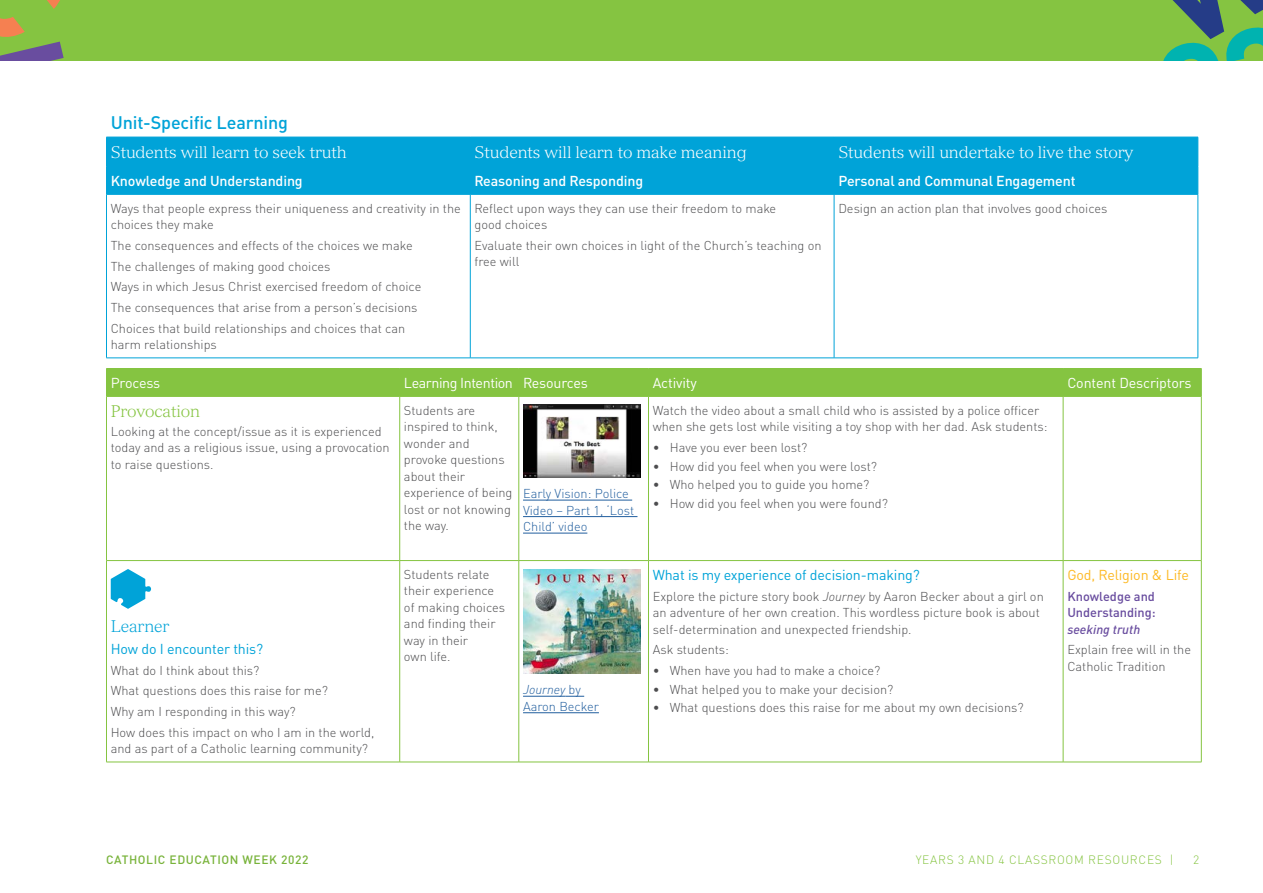
<style>
.page{position:relative;width:1263px;height:893px;background:#fff}
.page>*{position:absolute;margin:0;border:0;box-sizing:border-box;transform-origin:0 0}
.Heading_2{font:500 18px "DINOT";letter-spacing:-.01em;color:#00a3d8}
.Heading_3{font:300 16.5px "Versailles";letter-spacing:-.01em;color:#fff}
.Heading_3-2{font:300 16.5px "Versailles";letter-spacing:-.01em;color:#85c441}
.Heading_3-3{font:300 16.5px "Versailles";letter-spacing:-.01em;color:#00a3d8}
.Body{font:500 14.25px "DINOT";letter-spacing:-.01em;color:#fff}
.Heading_4{font:14.25px "DINOT";letter-spacing:-.01em;color:#00a3d8}
.Heading_4-2{font:14.25px "DINOT";letter-spacing:-.01em;color:#fff}
.Heading_4-3{font:14.25px "DINOT";letter-spacing:-.03em;color:#fff}
.Heading_4-4{font:14.25px "DINOT";letter-spacing:-.01em;color:#fdb924}
.Table_text{font:300 12.75px/16.5px "DINOT";color:#4d4d4f}
.Table_text-2{font:300 12.75px/16.5px "DINOT";color:#215e9e}
.Table_text-3{font:500 12.75px/16.5px "DINOT";color:#694d9f;text-align:justify}
.t1{font:300 12px "DINOT";letter-spacing:.06em;color:#85c441}
.t2{font:500 12px "DINOT";letter-spacing:.05em;color:#78b33a}
.s1{font-style:italic}
</style>
<div class="page">
<div style="left:0;top:0;width:1263px;height:60px;background:#85c441"></div>
<svg style="left:0;top:0;width:64px;height:60px"></svg>
<svg style="left:1163px;top:0;width:100px;height:60px"></svg>
<div style="left:107px;top:138px;width:1090px;height:56px;background:#00a3d8"></div>
<hr style="left:106px;top:166px;width:364px;height:1px;background:#00a3d8">
<hr style="left:470px;top:166px;width:364px;height:1px;background:#00a3d8">
<hr style="left:834px;top:166px;width:364px;height:1px;background:#00a3d8">
<hr style="left:106px;top:194px;width:364px;height:1px;background:#00a3d8">
<hr style="left:470px;top:194px;width:364px;height:1px;background:#00a3d8">
<hr style="left:834px;top:194px;width:364px;height:1px;background:#00a3d8">
<hr style="left:106px;top:137px;width:364px;height:1px;background:#00a3d8">
<hr style="left:470px;top:137px;width:364px;height:1px;background:#00a3d8">
<hr style="left:834px;top:137px;width:364px;height:1px;background:#00a3d8">
<svg style="left:106px;top:137px;width:1px;height:57px"></svg>
<svg style="left:470px;top:138px;width:1px;height:56px"></svg>
<svg style="left:834px;top:138px;width:1px;height:56px"></svg>
<svg style="left:1197px;top:138px;width:1px;height:56px"></svg>
<hr style="left:106px;top:195px;width:1px;height:163px;background:#00a3d8">
<hr style="left:470px;top:195px;width:1px;height:163px;background:#00a3d8">
<hr style="left:834px;top:195px;width:1px;height:163px;background:#00a3d8">
<hr style="left:1197px;top:195px;width:1px;height:163px;background:#00a3d8">
<hr style="left:106px;top:358px;width:364px;height:1px;background:#00a3d8">
<hr style="left:470px;top:358px;width:364px;height:1px;background:#00a3d8">
<hr style="left:834px;top:358px;width:364px;height:1px;background:#00a3d8">
<hr style="left:106px;top:397px;width:1px;height:163px;background:#85c441">
<hr style="left:399px;top:397px;width:1px;height:163px;background:#85c441">
<hr style="left:518px;top:397px;width:1px;height:163px;background:#85c441">
<hr style="left:648px;top:397px;width:1px;height:163px;background:#85c441">
<hr style="left:1063px;top:397px;width:1px;height:163px;background:#85c441">
<hr style="left:1201px;top:397px;width:1px;height:163px;background:#85c441">
<hr style="left:106px;top:560px;width:294px;height:1px;background:#85c441">
<hr style="left:106px;top:561px;width:1px;height:201px;background:#85c441">
<hr style="left:400px;top:560px;width:119px;height:1px;background:#85c441">
<hr style="left:399px;top:561px;width:1px;height:201px;background:#85c441">
<hr style="left:519px;top:560px;width:129px;height:1px;background:#85c441">
<hr style="left:518px;top:561px;width:1px;height:201px;background:#85c441">
<hr style="left:648px;top:560px;width:415px;height:1px;background:#85c441">
<hr style="left:648px;top:561px;width:1px;height:201px;background:#85c441">
<hr style="left:1063px;top:560px;width:138px;height:1px;background:#85c441">
<hr style="left:1063px;top:561px;width:1px;height:201px;background:#85c441">
<hr style="left:1201px;top:561px;width:1px;height:201px;background:#85c441">
<hr style="left:106px;top:762px;width:294px;height:1px;background:#85c441">
<hr style="left:400px;top:762px;width:119px;height:1px;background:#85c441">
<hr style="left:519px;top:762px;width:129px;height:1px;background:#85c441">
<hr style="left:648px;top:762px;width:415px;height:1px;background:#85c441">
<hr style="left:1063px;top:762px;width:138px;height:1px;background:#85c441">
<div style="left:106px;top:368px;width:1096px;height:28px;background:#85c441"></div>
<hr style="left:106px;top:396px;width:294px;height:1px;background:#85c441">
<hr style="left:400px;top:396px;width:119px;height:1px;background:#85c441">
<hr style="left:519px;top:396px;width:129px;height:1px;background:#85c441">
<hr style="left:648px;top:396px;width:415px;height:1px;background:#85c441">
<hr style="left:1063px;top:396px;width:138px;height:1px;background:#85c441">
<hr style="left:523px;top:500px;width:109px;height:1px;background:#215e9e">
<hr style="left:523px;top:516px;width:114px;height:1px;background:#215e9e">
<hr style="left:523px;top:533px;width:64px;height:1px;background:#215e9e">
<img style="left:523px;top:405px;width:117px;height:73px">
<svg style="left:111px;top:569px;width:40px;height:40px"></svg>
<hr style="left:523px;top:696px;width:42px;height:1px;background:#215e9e">
<svg style="left:565px;top:696px;width:19px;height:1px"></svg>
<hr style="left:523px;top:712px;width:76px;height:1px;background:#215e9e">
<img style="left:523px;top:569px;width:117px;height:105px">
<p class="Heading_2" style="left:111px;top:111px;width:179px">Unit-Specific Learning</p>
<p class="Heading_3" style="left:111px;top:142px;width:238px">Students will learn to seek truth</p>
<p class="Heading_3" style="left:474px;top:142px;width:274px">Students will learn to make meaning</p>
<p class="Heading_3" style="left:838px;top:142px;width:297px">Students will undertake to live the story</p>
<p class="Body" style="left:111px;top:172px;width:194px">Knowledge and Understanding</p>
<p class="Body" style="left:474px;top:172px;width:170px">Reasoning and Responding</p>
<p class="Body" style="left:838px;top:172px;width:239px">Personal and Communal Engagement</p>
<p class="Table_text" style="left:111px;top:200px;width:352px">Ways that people express their uniqueness and creativity in the choices they make</p>
<p class="Table_text" style="left:111px;top:237px;width:303px">The consequences and effects of the choices we make</p>
<p class="Table_text" style="left:111px;top:258px;width:221px">The challenges of making good choices</p>
<p class="Table_text" style="left:111px;top:278px;width:312px">Ways in which Jesus Christ exercised freedom of choice</p>
<p class="Table_text" style="left:111px;top:299px;width:308px">The consequences that arise from a person’s decisions</p>
<p class="Table_text" style="left:111px;top:320px;width:296px">Choices that build relationships and choices that can harm relationships</p>
<p class="Table_text" style="left:474px;top:200px;width:303px">Reflect upon ways they can use their freedom to make good choices</p>
<p class="Table_text" style="left:474px;top:237px;width:348px">Evaluate their own choices in light of the Church’s teaching on free will</p>
<p class="Table_text" style="left:838px;top:200px;width:271px">Design an action plan that involves good choices</p>
<p class="Heading_4-2" style="left:111px;top:374px;width:51px">Process</p>
<p class="Heading_4-3" style="left:404px;top:374px;width:110px">Learning Intention</p>
<p class="Heading_4-2" style="left:523px;top:374px;width:66px">Resources</p>
<p class="Heading_4-2" style="left:653px;top:374px;width:46px">Activity</p>
<p class="Heading_4-2" style="left:1067px;top:374px;width:126px">Content Descriptors</p>
<p class="Heading_3-2" style="left:111px;top:402px;width:91px">Provocation</p>
<p class="Table_text" style="left:111px;top:423px;width:280px">Looking at the concept/issue as it is experienced today and as a religious issue, using a provocation to raise questions.</p>
<p class="Table_text" style="left:404px;top:402px;width:110px">Students are inspired to think, wonder and provoke questions about their experience of being lost or not knowing the way.</p>
<p class="Table_text" style="left:653px;top:402px;width:396px">Watch the video about a small child who is assisted by a police officer when she gets lost while visiting a toy shop with her dad. Ask students:</p>
<p class="Table_text" style="left:653px;top:439px;width:156px">• Have you ever been lost?</p>
<p class="Table_text" style="left:653px;top:458px;width:226px">• How did you feel when you were lost?</p>
<p class="Table_text" style="left:653px;top:476px;width:218px">• Who helped you to guide you home?</p>
<p class="Table_text" style="left:653px;top:495px;width:237px">• How did you feel when you were found?</p>
<p class="Table_text-2" style="left:523px;top:485px;width:113px">Early Vision: Police<br>Video – Part 1, ‘Lost<br>Child’ video</p>
<p class="Heading_3-3" style="left:111px;top:616px;width:60px">Learner</p>
<p class="Heading_4" style="left:111px;top:640px;width:154px">How do I encounter this?</p>
<p class="Table_text" style="left:111px;top:662px;width:150px">What do I think about this?</p>
<p class="Table_text" style="left:111px;top:682px;width:219px">What questions does this raise for me?</p>
<p class="Table_text" style="left:111px;top:703px;width:186px">Why am I responding in this way?</p>
<p class="Table_text" style="left:111px;top:724px;width:265px">How does this impact on who I am in the world, and as part of a Catholic learning community?</p>
<p class="Table_text" style="left:404px;top:566px;width:103px">Students relate their experience of making choices and finding their way in their<br>own life.</p>
<p class="Table_text-2" style="left:523px;top:681px;width:77px"><span class="s1">Journey</span> by<br>Aaron Becker</p>
<p class="Heading_4" style="left:653px;top:566px;width:269px">What is my experience of decision-making?</p>
<p class="Table_text" style="left:653px;top:588px;width:393px">Explore the picture story book <span class="s1">Journey</span> by Aaron Becker about a girl on an adventure of her own creation. This wordless picture book is about self-determination and unexpected friendship.</p>
<p class="Table_text" style="left:653px;top:641px;width:78px">Ask students:</p>
<p class="Table_text" style="left:653px;top:662px;width:229px">• When have you had to make a choice?</p>
<p class="Table_text" style="left:653px;top:681px;width:242px">• What helped you to make your decision?</p>
<p class="Table_text" style="left:653px;top:699px;width:372px">• What questions does this raise for me about my own decisions?</p>
<p class="Heading_4-4" style="left:1067px;top:566px;width:123px">God, Religion &amp; Life</p>
<p class="Table_text-3" style="left:1067px;top:588px;width:90px">Knowledge and Understanding: <span class="s1">seeking truth</span></p>
<p class="Table_text" style="left:1067px;top:641px;width:125px">Explain free will in the<br>Catholic Tradition</p>
<p class="t2" style="left:106px;top:852px;width:204px">CATHOLIC EDUCATION WEEK 2022</p>
<p class="t1" style="left:916px;top:852px;width:260px">YEARS 3 AND 4 CLASSROOM RESOURCES |</p>
<p class="t1" style="left:1193px;top:852px;width:8px">2</p>
</div>
